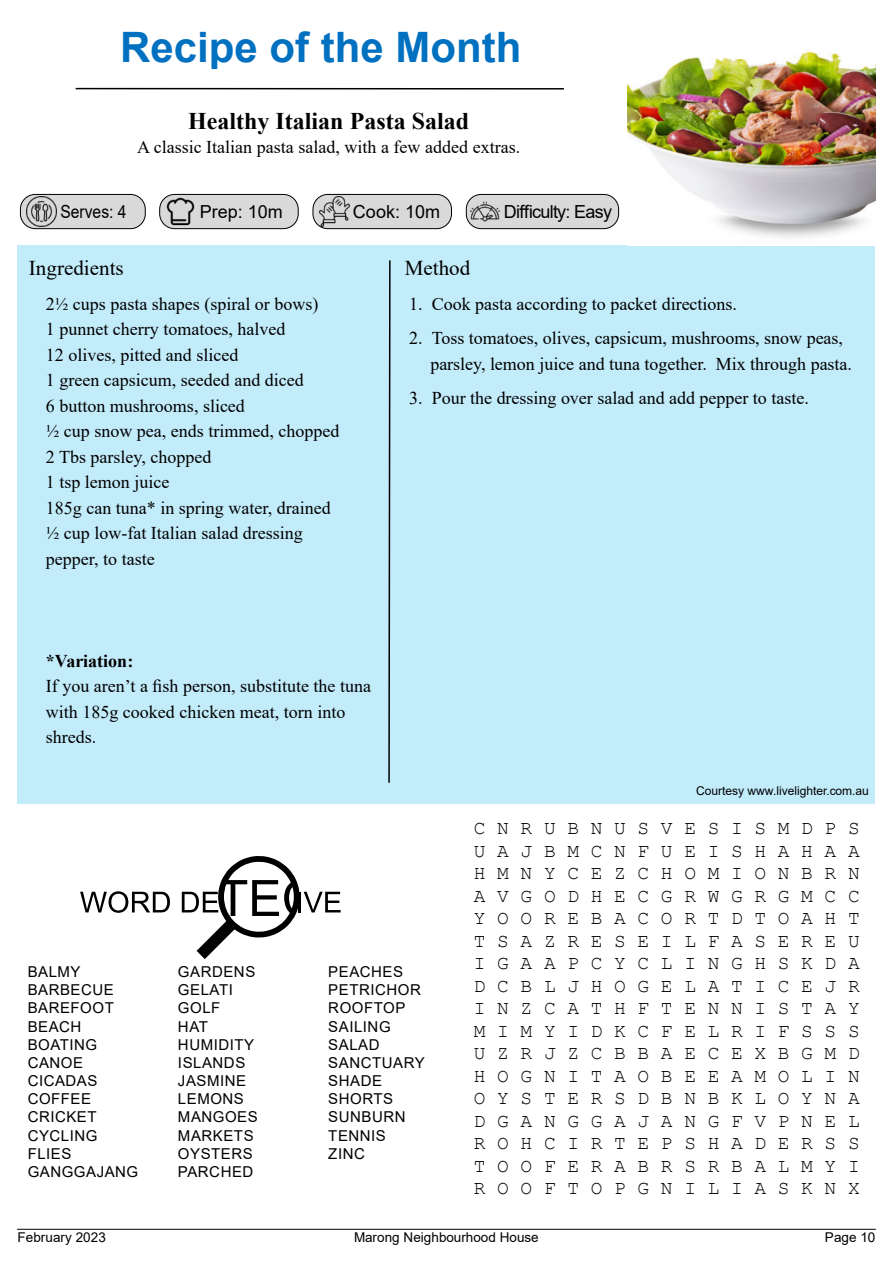
<style>
.page{position:relative;width:893px;height:1263px;background:#fff}
.page>*{position:absolute;margin:0;border:0;box-sizing:border-box;transform-origin:0 0}
.t1{font:700 42px "Arial";color:#0070c0}
.t2{font:700 24px "Times New Roman";color:#000}
.t3{font:21px "Times New Roman";color:#000}
.t4{font:19.5px/22.5px "Courier New";letter-spacing:.6em;color:#000;text-align:justify}
.t5{font:18px/25.5px "Times New Roman";color:#000}
.t6{font:18px "Arial";color:#000}
.t7{font:18px "Arial";letter-spacing:-.04em;color:#000}
.t8{font:700 18px "Times New Roman";color:#000}
.t9{font:18px "Arial";color:#000;scale:.87 1}
.t10{font:15px/18.1px "Arial";letter-spacing:.035em;color:#000}
.t11{font:13.5px "Arial";letter-spacing:.005em;color:#000}
.t12{font:12px "Arial";letter-spacing:-.005em;color:#000}
</style>
<div class="page">
<hr style="left:17px;top:1229px;width:859px;height:1px;background:#000">
<div style="left:17px;top:245px;width:858px;height:559px;background:#c3ecfb"></div>
<svg style="left:388px;top:260px;width:3px;height:523px"></svg>
<hr style="left:76px;top:88px;width:488px;height:2px;background:#000">
<img style="left:628px;top:51px;width:247px;height:187px">
<div style="left:466px;top:194px;width:153px;height:35px;background:#d9d9d9;border:1px solid #000;border-radius:15px"></div>
<img style="left:470px;top:197px;width:30px;height:29px">
<div style="left:313px;top:194px;width:139px;height:35px;background:#d9d9d9;border:1px solid #000;border-radius:15px"></div>
<img style="left:320px;top:197px;width:29px;height:30px">
<div style="left:159px;top:194px;width:140px;height:35px;background:#d9d9d9;border:1px solid #000;border-radius:15px"></div>
<img style="left:166px;top:196px;width:29px;height:30px">
<div style="left:20px;top:194px;width:126px;height:35px;background:#d9d9d9;border:1px solid #000;border-radius:15px"></div>
<img style="left:26px;top:196px;width:30px;height:30px">
<svg style="left:80px;top:891px;width:90px;height:22px"></svg>
<svg style="left:182px;top:856px;width:159px;height:103px"></svg>
<h1 class="t1" style="left:223px;top:31px;width:199px">Page Title</h1>
<h1 class="t1" style="left:120px;top:31px;width:403px">Recipe of the Month</h1>
<h2 class="t2" style="left:188px;top:113px;width:282px">Healthy Italian Pasta Salad</h2>
<p class="t5" style="left:137px;top:136px;width:385px">A classic Italian pasta salad, with a few added extras.</p>
<p class="t9" style="left:60px;top:205px;width:78px">Serves: 4</p>
<p class="t6" style="left:200px;top:205px;width:85px">Prep: 10m</p>
<p class="t6" style="left:353px;top:205px;width:89px">Cook: 10m</p>
<p class="t7" style="left:504px;top:205px;width:110px">Difficulty: Easy</p>
<p class="t3" style="left:29px;top:260px;width:96px">Ingredients</p>
<p class="t5" style="left:46px;top:292px;width:295px">2½ cups pasta shapes (spiral or bows)<br>1 punnet cherry tomatoes, halved<br>12 olives, pitted and sliced<br>1 green capsicum, seeded and diced<br>6 button mushrooms, sliced<br>½ cup snow pea, ends trimmed, chopped<br>2 Tbs parsley, chopped<br>1 tsp lemon juice<br>185g can tuna* in spring water, drained ½ cup low-fat Italian salad dressing pepper, to taste</p>
<p class="t3" style="left:405px;top:260px;width:67px">Method</p>
<p class="t5" style="left:409px;top:292px;width:329px">1. Cook pasta according to packet directions.</p>
<p class="t5" style="left:430px;top:327px;width:423px;text-indent:-21px">2. Toss tomatoes, olives, capsicum, mushrooms, snow peas, parsley, lemon juice and tuna together. Mix through pasta.</p>
<p class="t5" style="left:409px;top:387px;width:401px">3. Pour the dressing over salad and add pepper to taste.</p>
<p class="t8" style="left:46px;top:654px;width:89px">*Variation:</p>
<p class="t5" style="left:46px;top:675px;width:327px">If you aren’t a fish person, substitute the tuna with 185g cooked chicken meat, torn into shreds.</p>
<p class="t12" style="left:696px;top:786px;width:174px">Courtesy www.livelighter.com.au</p>
<p class="t10" style="left:28px;top:964px;width:112px">BALMY<br>BARBECUE<br>BAREFOOT<br>BEACH<br>BOATING<br>CANOE<br>CICADAS<br>COFFEE<br>CRICKET<br>CYCLING<br>FLIES<br>GANGGAJANG</p>
<p class="t10" style="left:178px;top:964px;width:81px">GARDENS<br>GELATI<br>GOLF<br>HAT<br>HUMIDITY<br>ISLANDS<br>JASMINE<br>LEMONS<br>MANGOES<br>MARKETS<br>OYSTERS<br>PARCHED</p>
<p class="t10" style="left:328px;top:964px;width:98px">PEACHES<br>PETRICHOR<br>ROOFTOP<br>SAILING<br>SALAD<br>SANCTUARY<br>SHADE<br>SHORTS<br>SUNBURN<br>TENNIS<br>ZINC</p>
<p class="t4" style="left:474px;top:819px;width:387px">CNRUBNUSVESISMDPS UAJBMCNFUEISHAHAA HMNYCEZCHOMIONBRN AVGODHECGRWGRGMCC YOOREBACORTDTOAHT TSAZRESEILFASEREU IGAAPCYCLINGHSKDA DCBLJHOGELATICEJR INZCATHFTENNISTAY MIMYIDKCFELRIFSSS UZRJZCBBAECEXBGMD HOGNITAOBEEAMOLIN OYSTERSDBNBKLOYNA DGANGGAJANGFVPNEL ROHCIRTEPSHADERSS TOOFERABRSRBALMYI ROOFTOPGNILIASKNX</p>
<p class="t11" style="left:18px;top:1232px;width:90px">February 2023</p>
<p class="t11" style="left:354px;top:1232px;width:186px">Marong Neighbourhood House</p>
<p class="t11" style="left:825px;top:1232px;width:52px">Page 10</p>
</div>
